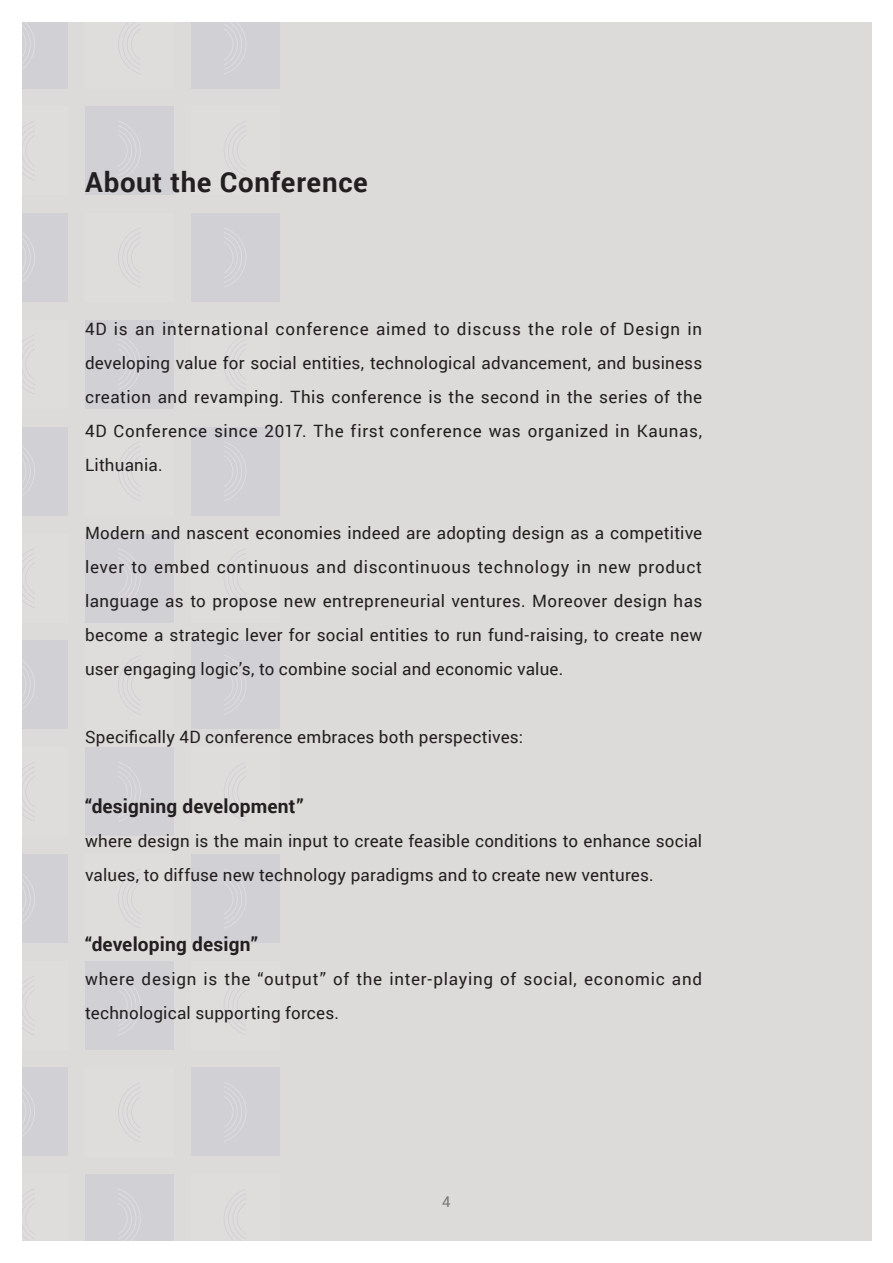
<style>
.page{position:relative;width:893px;height:1263px;background:#fff}
.page>*{position:absolute;margin:0;border:0;box-sizing:border-box;transform-origin:0 0}
.t1{font:700 27.6px "Roboto";letter-spacing:.025em;color:#231f20}
.テキスト1{font:700 19.2px "Roboto";letter-spacing:.01em;color:#231f20}
.テキスト1-2{font:16.95px/34px "Roboto";letter-spacing:.015em;color:#231f20;text-align:justify}
.テキスト1-3{font:16.95px/34px "Roboto";letter-spacing:.04em;color:#231f20}
.t2{font:14.85px "Roboto";color:#76787b}
</style>
<div class="page">
<div style="left:21px;top:21px;width:851px;height:1221px;background:#dddbda"></div>
<svg style="left:118px;top:443px;width:22px;height:58px"></svg>
<svg style="left:118px;top:869px;width:22px;height:59px"></svg>
<svg style="left:118px;top:228px;width:22px;height:59px"></svg>
<svg style="left:118px;top:21px;width:23px;height:53px"></svg>
<svg style="left:118px;top:655px;width:22px;height:59px"></svg>
<svg style="left:118px;top:1083px;width:22px;height:59px"></svg>
<svg style="left:224px;top:121px;width:22px;height:59px"></svg>
<svg style="left:224px;top:549px;width:22px;height:59px"></svg>
<svg style="left:224px;top:976px;width:22px;height:59px"></svg>
<svg style="left:224px;top:1189px;width:23px;height:53px"></svg>
<svg style="left:224px;top:335px;width:22px;height:59px"></svg>
<svg style="left:224px;top:762px;width:22px;height:59px"></svg>
<div style="left:191px;top:427px;width:88px;height:89px;background:#d0d0d5"></div>
<svg style="left:224px;top:441px;width:22px;height:60px"></svg>
<div style="left:191px;top:854px;width:88px;height:89px;background:#d0d0d5"></div>
<svg style="left:224px;top:869px;width:22px;height:59px"></svg>
<div style="left:191px;top:1067px;width:88px;height:89px;background:#d0d0d5"></div>
<svg style="left:224px;top:1082px;width:22px;height:59px"></svg>
<div style="left:191px;top:213px;width:88px;height:89px;background:#d0d0d5"></div>
<svg style="left:224px;top:228px;width:22px;height:59px"></svg>
<div style="left:191px;top:0;width:88px;height:89px;background:#d0d0d5"></div>
<svg style="left:224px;top:21px;width:23px;height:53px"></svg>
<div style="left:191px;top:640px;width:88px;height:89px;background:#d0d0d5"></div>
<svg style="left:224px;top:655px;width:22px;height:60px"></svg>
<div style="left:85px;top:106px;width:89px;height:89px;background:#d0d0d5"></div>
<svg style="left:118px;top:121px;width:23px;height:59px"></svg>
<div style="left:85px;top:534px;width:89px;height:88px;background:#d0d0d5"></div>
<svg style="left:118px;top:548px;width:23px;height:60px"></svg>
<div style="left:85px;top:961px;width:89px;height:89px;background:#d0d0d5"></div>
<svg style="left:118px;top:976px;width:23px;height:59px"></svg>
<div style="left:85px;top:1174px;width:89px;height:89px;background:#d0d0d5"></div>
<svg style="left:118px;top:1189px;width:23px;height:53px"></svg>
<div style="left:85px;top:320px;width:89px;height:89px;background:#d0d0d5"></div>
<svg style="left:118px;top:335px;width:23px;height:59px"></svg>
<div style="left:85px;top:747px;width:89px;height:89px;background:#d0d0d5"></div>
<svg style="left:118px;top:762px;width:23px;height:59px"></svg>
<svg style="left:21px;top:121px;width:14px;height:60px"></svg>
<svg style="left:21px;top:548px;width:14px;height:60px"></svg>
<svg style="left:21px;top:975px;width:13px;height:60px"></svg>
<svg style="left:21px;top:1188px;width:14px;height:54px"></svg>
<svg style="left:21px;top:334px;width:14px;height:60px"></svg>
<svg style="left:21px;top:762px;width:14px;height:60px"></svg>
<div style="left:0;top:427px;width:68px;height:89px;background:#d0d0d5"></div>
<svg style="left:21px;top:441px;width:14px;height:60px"></svg>
<div style="left:0;top:854px;width:68px;height:89px;background:#d0d0d5"></div>
<svg style="left:21px;top:868px;width:14px;height:61px"></svg>
<div style="left:0;top:1067px;width:68px;height:89px;background:#d0d0d5"></div>
<svg style="left:21px;top:1082px;width:14px;height:60px"></svg>
<div style="left:0;top:213px;width:68px;height:89px;background:#d0d0d5"></div>
<svg style="left:21px;top:227px;width:14px;height:61px"></svg>
<div style="left:0;top:0;width:68px;height:89px;background:#d0d0d5"></div>
<svg style="left:21px;top:21px;width:14px;height:53px"></svg>
<div style="left:0;top:640px;width:68px;height:89px;background:#d0d0d5"></div>
<svg style="left:21px;top:655px;width:14px;height:60px"></svg>
<div style="left:0;top:0;width:893px;height:21px;background:#fff"></div>
<div style="left:0;top:1242px;width:893px;height:21px;background:#fff"></div>
<div style="left:0;top:0;width:21px;height:1263px;background:#fff"></div>
<p class="t1" style="left:85px;top:162px;width:284px">About the Conference</p>
<p class="テキスト1-2" style="left:85px;top:311px;width:619px">4D is an international conference aimed to discuss the role of Design in developing value for social entities, technological advancement, and business creation and revamping. This conference is the second in the series of the 4D Conference since 2017. The first　conference was organized in Kaunas, Lithuania.</p>
<p class="テキスト1-2" style="left:85px;top:515px;width:619px">Modern and nascent economies indeed are adopting design as a competitive lever to embed continuous and discontinuous technology in new product language as to propose new entrepreneurial ventures. Moreover design has become a strategic lever for social entities to run fund-raising, to create new user engaging logic’s, to combine social and economic value.</p>
<p class="テキスト1-2" style="left:85px;top:719px;width:439px">Specifically 4D conference embraces both perspectives:</p>
<p class="テキスト1" style="left:85px;top:792px;width:220px">“designing development”</p>
<p class="テキスト1-2" style="left:85px;top:823px;width:619px">where design is the main input to create feasible conditions to enhance social values, to diffuse new technology paradigms and to create new ventures.</p>
<p class="テキスト1" style="left:85px;top:930px;width:174px">“developing design”</p>
<p class="テキスト1-3" style="left:85px;top:961px;width:619px">where design is the “output” of the inter-playing of social, economic and technological supporting forces.</p>
<p class="t2" style="left:442px;top:1191px;width:10px">4</p>
</div>
